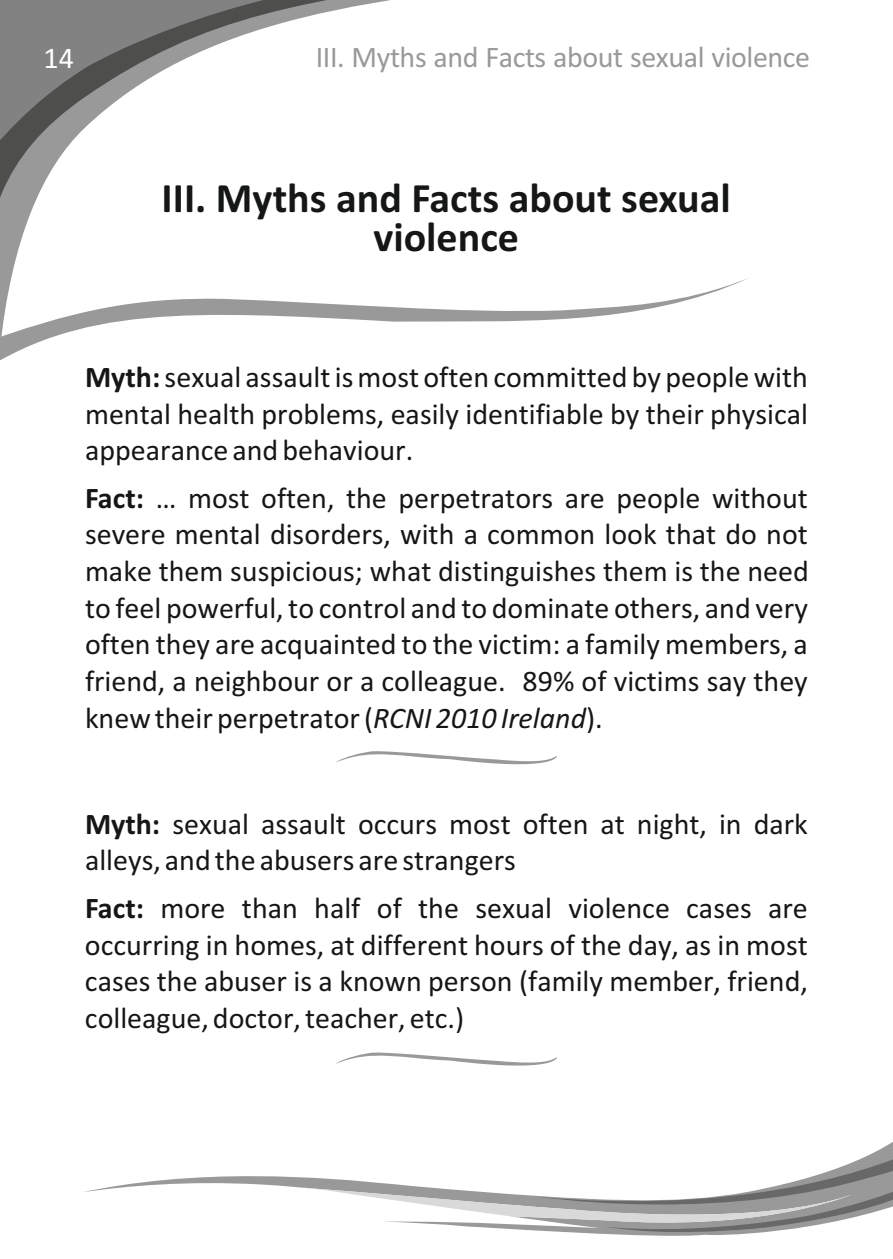
<style>
.page{position:relative;width:893px;height:1259px;background:#fff}
.page>*{position:absolute;margin:0;border:0;box-sizing:border-box;transform-origin:0 0}
.t1{font:700 42px/39px "Calibri";color:#151616;text-align:center}
.t2{font:30px/36.6px "Calibri";color:#151616;text-align:justify}
.t3{font:30px "Calibri";letter-spacing:-.015em;color:#999}
.t4{font:30px "Calibri";color:#fff}
.s1{font-weight:700}
.s2{font-style:italic}
</style>
<div class="page">
<svg style="left:84px;top:1142px;width:809px;height:94px"></svg>
<svg style="left:299px;top:1147px;width:594px;height:88px"></svg>
<svg style="left:0;top:0;width:390px;height:277px"></svg>
<svg style="left:0;top:277px;width:748px;height:84px"></svg>
<svg style="left:336px;top:751px;width:221px;height:14px"></svg>
<svg style="left:336px;top:1052px;width:222px;height:14px"></svg>
<p class="t4" style="left:44px;top:46px;width:32px">14</p>
<p class="t3" style="left:316px;top:45px;width:496px">III. Myths and Facts about sexual violence</p>
<h1 class="t1" style="left:162px;top:181px;width:571px">III. Myths and Facts about sexual violence</h1>
<p class="t2" style="left:85px;top:361px;width:724px"><span class="s1">Myth:</span>sexual assault is most often committed by people with mental health problems, easily identifiable by their physical appearance and behaviour.</p>
<p class="t2" style="left:85px;top:482px;width:725px"><span class="s1">Fact:</span> … most often, the perpetrators are people without severe mental disorders, with a common look that do not make them suspicious; what distinguishes them is the need to feel powerful, to control and to dominate others, and very often they are acquainted to the victim: a family members, a friend, a neighbour or a colleague. 89% of victims say they knew their perpetrator (<span class="s2">RCNI 2010 Ireland</span>).</p>
<p class="t2" style="left:85px;top:808px;width:724px"><span class="s1">Myth:</span> sexual assault occurs most often at night, in dark alleys, and the abusers are strangers</p>
<p class="t2" style="left:85px;top:892px;width:724px"><span class="s1">Fact:</span> more than half of the sexual violence cases are occurring in homes, at different hours of the day, as in most cases the abuser is a known person (family member, friend, colleague, doctor, teacher, etc.)</p>
</div>
